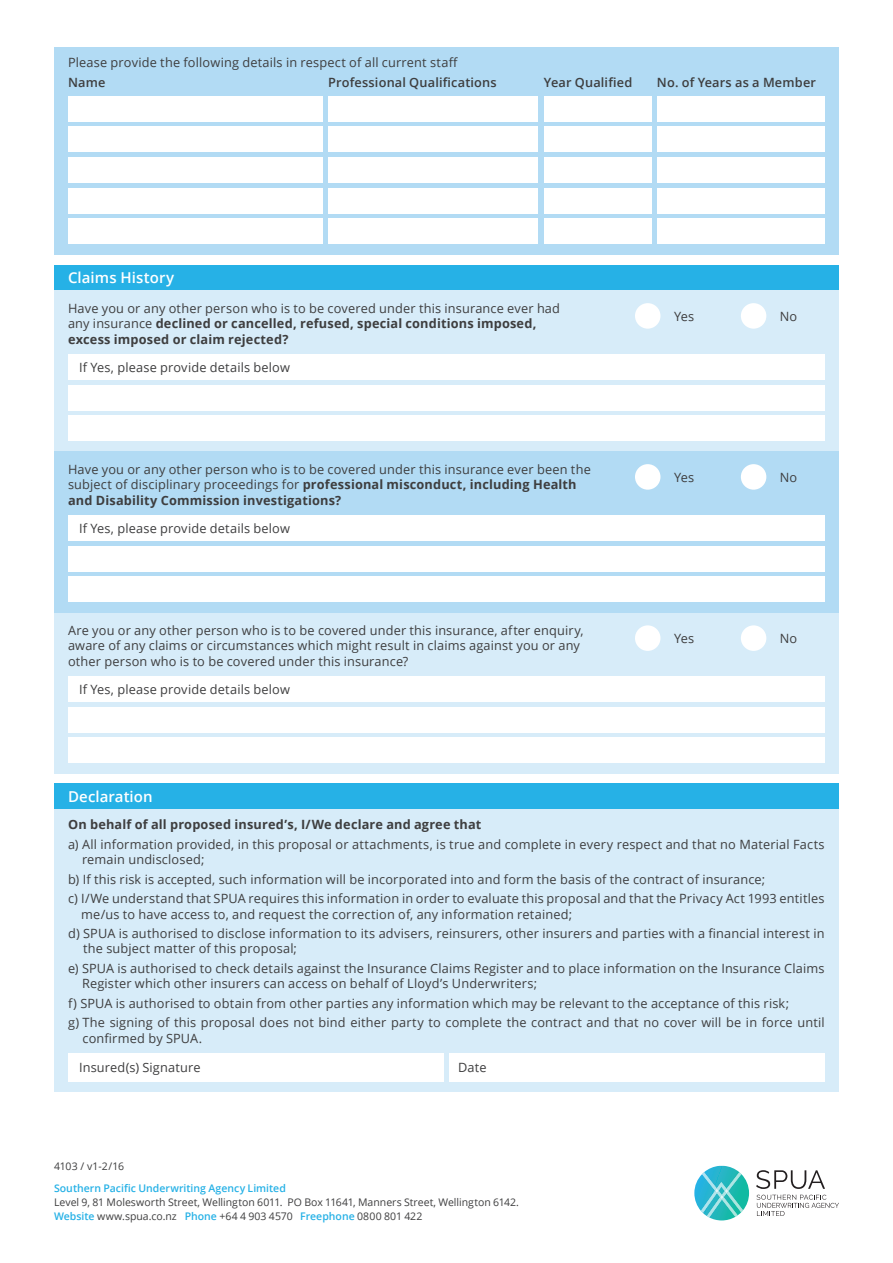
<style>
.page{position:relative;width:893px;height:1263px;background:#fff}
.page>*{position:absolute;margin:0;border:0;box-sizing:border-box;transform-origin:0 0}
.t1{font:600 15px "Open Sans";letter-spacing:.005em;color:#fff}
.t2{font:12.75px/15.3px "Open Sans";letter-spacing:.015em;color:#3e3e3f}
.t3{font:700 12.75px/15.3px "Open Sans";letter-spacing:.015em;color:#3e3e3f}
.t4{font:600 12.75px "Open Sans";letter-spacing:.01em;color:#3e3e3f}
.t5{font:10.5px "Open Sans";color:#3e3e3f}
.t6{font:600 10.5px "Open Sans";color:#26b1e6}
.s1{font-weight:400}
.s2{font-weight:700}
.s3{font-weight:600;color:#26b1e6}
</style>
<div class="page">
<div style="left:54px;top:265px;width:785px;height:25px;background:#26b1e6"></div>
<div style="left:54px;top:784px;width:785px;height:25px;background:#26b1e6"></div>
<div style="left:54px;top:809px;width:785px;height:283px;background:#d7ecf9"></div>
<div style="left:68px;top:1053px;width:375px;height:29px;background:#fff"></div>
<div style="left:449px;top:1053px;width:375px;height:29px;background:#fff"></div>
<svg style="left:756px;top:1170px;width:69px;height:19px"></svg>
<svg style="left:756px;top:1195px;width:83px;height:21px"></svg>
<svg style="left:694px;top:1166px;width:55px;height:54px"></svg>
<div style="left:54px;top:290px;width:785px;height:161px;background:#d7ecf9"></div>
<div style="left:54px;top:612px;width:785px;height:161px;background:#d7ecf9"></div>
<div style="left:54px;top:451px;width:785px;height:161px;background:#b2dbf4"></div>
<div style="left:68px;top:354px;width:757px;height:26px;background:#fff"></div>
<div style="left:68px;top:676px;width:757px;height:26px;background:#fff"></div>
<div style="left:68px;top:515px;width:757px;height:26px;background:#fff"></div>
<div style="left:68px;top:385px;width:757px;height:25px;background:#fff"></div>
<div style="left:68px;top:415px;width:757px;height:26px;background:#fff"></div>
<div style="left:68px;top:576px;width:757px;height:26px;background:#fff"></div>
<div style="left:68px;top:737px;width:757px;height:26px;background:#fff"></div>
<div style="left:68px;top:707px;width:757px;height:25px;background:#fff"></div>
<div style="left:68px;top:546px;width:757px;height:25px;background:#fff"></div>
<div style="left:635px;top:303px;width:25px;height:26px;background:#fff;border-radius:50%"></div>
<div style="left:635px;top:625px;width:25px;height:26px;background:#fff;border-radius:50%"></div>
<div style="left:635px;top:464px;width:25px;height:26px;background:#fff;border-radius:50%"></div>
<div style="left:741px;top:303px;width:25px;height:26px;background:#fff;border-radius:50%"></div>
<div style="left:741px;top:625px;width:25px;height:26px;background:#fff;border-radius:50%"></div>
<div style="left:741px;top:464px;width:25px;height:26px;background:#fff;border-radius:50%"></div>
<div style="left:54px;top:47px;width:785px;height:207px;background:#b2dbf4"></div>
<div style="left:68px;top:127px;width:254px;height:25px;background:#fff"></div>
<div style="left:328px;top:127px;width:210px;height:25px;background:#fff"></div>
<div style="left:544px;top:127px;width:107px;height:25px;background:#fff"></div>
<div style="left:657px;top:127px;width:168px;height:25px;background:#fff"></div>
<div style="left:68px;top:157px;width:254px;height:26px;background:#fff"></div>
<div style="left:68px;top:188px;width:254px;height:25px;background:#fff"></div>
<div style="left:328px;top:157px;width:210px;height:26px;background:#fff"></div>
<div style="left:328px;top:188px;width:210px;height:25px;background:#fff"></div>
<div style="left:544px;top:157px;width:107px;height:26px;background:#fff"></div>
<div style="left:544px;top:188px;width:107px;height:25px;background:#fff"></div>
<div style="left:657px;top:157px;width:168px;height:26px;background:#fff"></div>
<div style="left:657px;top:188px;width:168px;height:25px;background:#fff"></div>
<div style="left:68px;top:96px;width:254px;height:25px;background:#fff"></div>
<div style="left:68px;top:219px;width:254px;height:25px;background:#fff"></div>
<div style="left:328px;top:96px;width:210px;height:25px;background:#fff"></div>
<div style="left:328px;top:219px;width:210px;height:25px;background:#fff"></div>
<div style="left:544px;top:96px;width:107px;height:25px;background:#fff"></div>
<div style="left:544px;top:219px;width:107px;height:25px;background:#fff"></div>
<div style="left:657px;top:96px;width:168px;height:25px;background:#fff"></div>
<div style="left:657px;top:219px;width:168px;height:25px;background:#fff"></div>
<p class="t2" style="left:68px;top:54px;width:392px">Please provide the following details in respect of all current staff</p>
<p class="t4" style="left:68px;top:74px;width:39px">Name</p>
<p class="t4" style="left:328px;top:74px;width:170px">Professional Qualifications</p>
<p class="t4" style="left:544px;top:74px;width:90px">Year Qualified</p>
<p class="t4" style="left:657px;top:74px;width:161px">No. of Years as a Member</p>
<p class="t1" style="left:68px;top:268px;width:108px">Claims History</p>
<p class="t3" style="left:68px;top:300px;width:493px"><span class="s1">Have you or any other person who is to be covered under this insurance ever had any insurance</span> declined or cancelled, refused, special conditions imposed, excess imposed or claim rejected?</p>
<p class="t2" style="left:79px;top:359px;width:213px">If Yes, please provide details below</p>
<p class="t2" style="left:68px;top:461px;width:524px">Have you or any other person who is to be covered under this insurance ever been the subject of disciplinary proceedings for <span class="s2">professional misconduct, including Health and Disability Commission investigations?</span></p>
<p class="t2" style="left:79px;top:520px;width:213px">If Yes, please provide details below</p>
<p class="t2" style="left:68px;top:622px;width:517px">Are you or any other person who is to be covered under this insurance, after enquiry, aware of any claims or circumstances which might result in claims against you or any other person who is to be covered under this insurance?</p>
<p class="t2" style="left:79px;top:681px;width:213px">If Yes, please provide details below</p>
<p class="t1" style="left:68px;top:786px;width:86px">Declaration</p>
<p class="t2" style="left:674px;top:308px;width:22px">Yes</p>
<p class="t2" style="left:674px;top:469px;width:22px">Yes</p>
<p class="t2" style="left:674px;top:630px;width:22px">Yes</p>
<p class="t2" style="left:780px;top:308px;width:19px">No</p>
<p class="t2" style="left:780px;top:469px;width:19px">No</p>
<p class="t2" style="left:780px;top:630px;width:19px">No</p>
<p class="t3" style="left:68px;top:817px;width:415px">On behalf of all proposed insured’s, I/We declare and agree that</p>
<p class="t2" style="left:82px;top:836px;width:744px;text-indent:-14px">a) All information provided, in this proposal or attachments, is true and complete in every respect and that no Material Facts remain undisclosed;</p>
<p class="t2" style="left:68px;top:871px;width:699px">b) If this risk is accepted, such information will be incorporated into and form the basis of the contract of insurance;</p>
<p class="t2" style="left:81px;top:891px;width:745px;text-indent:-13px">c) I/We understand that SPUA requires this information in order to evaluate this proposal and that the Privacy Act 1993 entitles me/us to have access to, and request the correction of, any information retained;</p>
<p class="t2" style="left:83px;top:925px;width:743px;text-indent:-15px">d) SPUA is authorised to disclose information to its advisers, reinsurers, other insurers and parties with a financial interest in the subject matter of this proposal;</p>
<p class="t2" style="left:82px;top:960px;width:744px;text-indent:-14px">e) SPUA is authorised to check details against the Insurance Claims Register and to place information on the Insurance Claims<br>Register which other insurers can access on behalf of Lloyd’s Underwriters;</p>
<p class="t2" style="left:68px;top:995px;width:723px">f) SPUA is authorised to obtain from other parties any information which may be relevant to the acceptance of this risk;</p>
<p class="t2" style="left:83px;top:1015px;width:744px;text-indent:-15px">g) The signing of this proposal does not bind either party to complete the contract and that no cover will be in force until confirmed by SPUA.</p>
<p class="t2" style="left:79px;top:1060px;width:123px">Insured(s) Signature</p>
<p class="t2" style="left:458px;top:1060px;width:30px">Date</p>
<p class="t5" style="left:54px;top:1159px;width:72px">4103 / v1-2/16</p>
<p class="t6" style="left:54px;top:1181px;width:233px">Southern Pacific Underwriting Agency Limited</p>
<p class="t5" style="left:54px;top:1195px;width:466px">Level 9, 81 Molesworth Street, Wellington 6011. PO Box 11641, Manners Street, Wellington 6142.</p>
<p class="t5" style="left:54px;top:1209px;width:370px"><span class="s3">Website</span> www.spua.co.nz <span class="s3">Phone</span> +64 4 903 4570 <span class="s3">Freephone</span> 0800 801 422</p>
</div>
